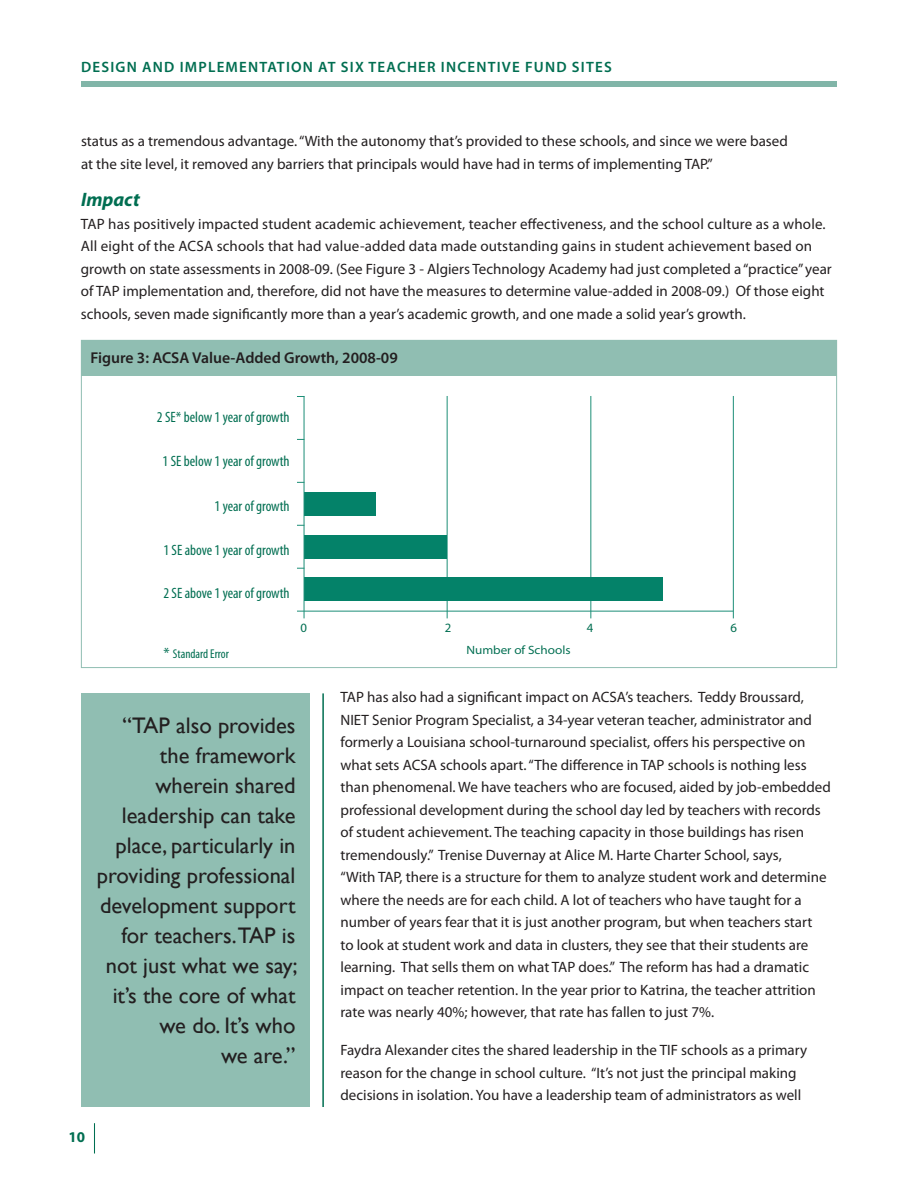
<style>
.page{position:relative;width:918px;height:1188px;background:#fff}
.page>*{position:absolute;margin:0;border:0;box-sizing:border-box;transform-origin:0 0}
.t1{font:22.5px/30px "Gill Sans";color:#231f20;text-align:right}
.t2{font:italic 700 19.5px "Myriad Pro";color:#006e51}
.t3{font:600 15.75px "Myriad Pro";color:#231f20}
.t4{font:15px/22.5px "Myriad Pro";color:#231f20}
.t5{font:condensed 15px "Myriad Pro";color:#006e51}
.t6{font:600 15px "Myriad Pro";letter-spacing:.08em;color:#006e51}
.t7{font:700 15px "Myriad Pro";color:#006e51}
.t8{font:condensed 12.75px "Myriad Pro";color:#006e51}
.t9{font:12.75px "Myriad Pro";color:#006e51}
.t10{font:semi-expanded 12px "Myriad Pro";color:#006e51}
.s1{font-stretch:normal;font-size:15px}
</style>
<div class="page">
<div style="left:81px;top:81px;width:756px;height:6px;background:#81b5a8"></div>
<hr style="left:94px;top:1123px;width:1px;height:31px;background:#006e51">
<div style="left:81px;top:340px;width:756px;height:36px;background:#90beb2"></div>
<hr style="left:733px;top:396px;width:1px;height:222px;background:#1c8e77">
<hr style="left:447px;top:396px;width:1px;height:222px;background:#1c8e77">
<hr style="left:297px;top:611px;width:436px;height:1px;background:#1c8e77">
<hr style="left:590px;top:396px;width:1px;height:222px;background:#1c8e77">
<div style="left:304px;top:578px;width:359px;height:23px;background:#048269"></div>
<div style="left:304px;top:535px;width:143px;height:24px;background:#048269"></div>
<div style="left:304px;top:492px;width:72px;height:24px;background:#048269"></div>
<hr style="left:304px;top:396px;width:1px;height:222px;background:#1c8e77">
<div style="left:81px;top:693px;width:229px;height:414px;background:#90beb2"></div>
<hr style="left:322px;top:693px;width:2px;height:414px;background:#006e51">
<p class="t6" style="left:81px;top:58px;width:206px">DESIGN AND IMPLEMENTATION</p>
<p class="t6" style="left:318px;top:58px;width:228px">AT SIX TEACHER INCENTIVE FUND</p>
<p class="t6" style="left:572px;top:58px;width:41px">SITES</p>
<p class="t4" style="left:81px;top:130px;width:708px">status as a tremendous advantage. “With the autonomy that’s provided to these schools, and since we were based at the site level, it removed any barriers that principals would have had in terms of implementing TAP.”</p>
<h2 class="t2" style="left:81px;top:187px;width:60px">Impact</h2>
<p class="t4" style="left:81px;top:212px;width:752px">TAP has positively impacted student academic achievement, teacher effectiveness, and the school culture as a whole.<br>All eight of the ACSA schools that had value-added data made outstanding gains in student achievement based on growth on state assessments in 2008-09. (See Figure 3 - Algiers Technology Academy had just completed a “practice” year of TAP implementation and, therefore, did not have the measures to determine value-added in 2008-09.) Of those eight schools, seven made significantly more than a year’s academic growth, and one made a solid year’s growth.</p>
<p class="t3" style="left:90px;top:347px;width:309px">FIGURE 3: ACSA VALUE-ADDED GROWTH, 2008-09</p>
<p class="t5" style="left:157px;top:408px;width:134px">2 SE* below 1 year of growth</p>
<p class="t5" style="left:163px;top:452px;width:129px">1 SE below 1 year of growth</p>
<p class="t5" style="left:215px;top:497px;width:77px">1 year of growth</p>
<p class="t5" style="left:163px;top:541px;width:128px">1 SE above 1 year of growth</p>
<p class="t5" style="left:163px;top:584px;width:128px">2 SE above 1 year of growth</p>
<p class="t7" style="left:68px;top:1127px;width:18px">10</p>
<p class="t9" style="left:301px;top:620px;width:8px">0</p>
<p class="t9" style="left:445px;top:620px;width:8px">2</p>
<p class="t9" style="left:587px;top:620px;width:8px">4</p>
<p class="t9" style="left:730px;top:620px;width:8px">6</p>
<p class="t10" style="left:466px;top:643px;width:106px">Number of Schools</p>
<p class="t4" style="left:340px;top:686px;width:492px">TAP has also had a significant impact on ACSA’s teachers. Teddy Broussard, NIET Senior Program Specialist, a 34-year veteran teacher, administrator and formerly a Louisiana school-turnaround specialist, offers his perspective on what sets ACSA schools apart. “The difference in TAP schools is nothing less than phenomenal. We have teachers who are focused, aided by job-embedded professional development during the school day led by teachers with records of student achievement. The teaching capacity in those buildings has risen tremendously.” Trenise Duvernay at Alice M. Harte Charter School, says,<br>“With TAP, there is a structure for them to analyze student work and determine where the needs are for each child. A lot of teachers who have taught for a number of years fear that it is just another program, but when teachers start<br>to look at student work and data in clusters, they see that their students are learning. That sells them on what TAP does.” The reform has had a dramatic impact on teacher retention. In the year prior to Katrina, the teacher attrition rate was nearly 40%; however, that rate has fallen to just 7%.</p>
<p class="t4" style="left:340px;top:1039px;width:468px">Faydra Alexander cites the shared leadership in the TIF schools as a primary reason for the change in school culture. “It’s not just the principal making decisions in isolation. You have a leadership team of administrators as well</p>
<p class="t8" style="left:164px;top:646px;width:67px"><span class="s1">*</span> Standard Error</p>
<h1 class="t1" style="left:97px;top:710px;width:202px">“TAP also provides the framework wherein shared leadership can take place, particularly in providing professional development support for teachers.TAP is not just what we say; it’s the core of what we do. It’s who<br>we are.”</h1>
</div>
